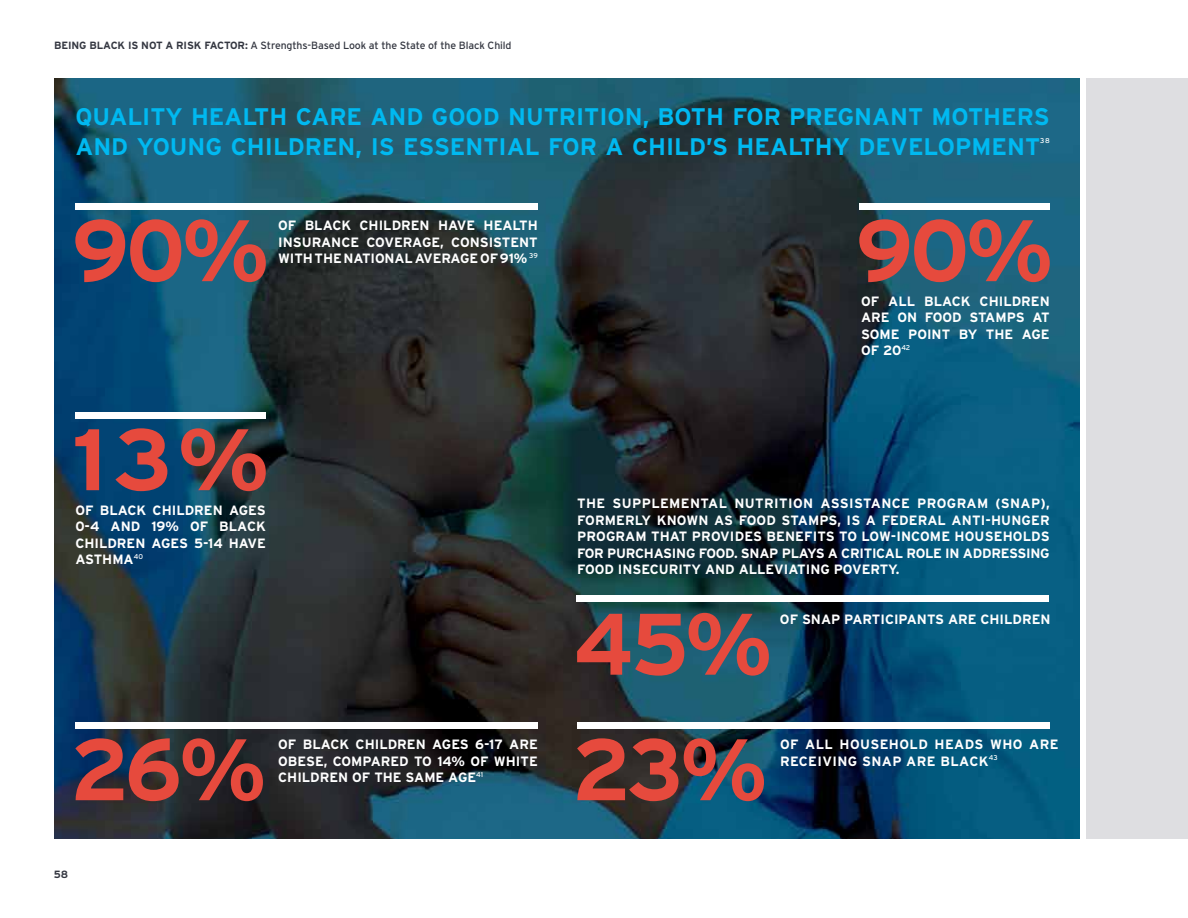
<style>
.page{position:relative;width:1188px;height:918px;background:#fff}
.page>*{position:absolute;margin:0;border:0;box-sizing:border-box;transform-origin:0 0}
.t1{font:700 24px/30px "Interstate";color:#00b9f1}
.t2{font:700 13.5px/16.5px "Interstate";letter-spacing:.01em;color:#fff}
.t3{font:700 13.5px/16.5px "Interstate";letter-spacing:.03em;color:#fff}
.t4{font:10.5px "Interstate";letter-spacing:-.01em;color:#343741}
.t5{font:700 10.5px "Interstate";color:#343741}
.t6{font:7.05px "Interstate";color:#fff}
.s1{font-weight:700}
</style>
<div class="page">
<img style="left:54px;top:78px;width:1026px;height:761px">
<div style="left:577px;top:722px;width:473px;height:7px;background:#fff"></div>
<div style="left:576px;top:596px;width:473px;height:6px;background:#fff"></div>
<div style="left:1087px;top:78px;width:101px;height:761px;background:#dedee1"></div>
<svg style="left:75px;top:428px;width:191px;height:63px;background:#644350"></svg>
<svg style="left:75px;top:219px;width:191px;height:63px;background:#76525d"></svg>
<svg style="left:75px;top:738px;width:188px;height:63px;background:#7c3939"></svg>
<svg style="left:577px;top:613px;width:192px;height:63px;background:#794f52"></svg>
<svg style="left:577px;top:738px;width:187px;height:63px;background:#7b4140"></svg>
<svg style="left:859px;top:219px;width:191px;height:63px;background:#7b555c"></svg>
<div style="left:75px;top:722px;width:463px;height:7px;background:#fff"></div>
<div style="left:75px;top:204px;width:463px;height:6px;background:#fff"></div>
<div style="left:859px;top:204px;width:191px;height:6px;background:#fff"></div>
<div style="left:75px;top:413px;width:191px;height:6px;background:#fff"></div>
<p class="t4" style="left:54px;top:39px;width:459px"><span class="s1">BEING BLACK IS NOT A RISK FACTOR:</span> A Strengths-Based Look at the State of the Black Child</p>
<h1 class="t1" style="left:75px;top:101px;width:973px">QUALITY HEALTH CARE AND GOOD NUTRITION, BOTH FOR PREGNANT MOTHERS<br>AND YOUNG CHILDREN, IS ESSENTIAL FOR A CHILD’S HEALTHY DEVELOPMENT</h1>
<p class="t6" style="left:1040px;top:137px;width:11px">38</p>
<p class="t2" style="left:278px;top:217px;width:261px">OF BLACK CHILDREN HAVE HEALTH<br>INSURANCE COVERAGE, CONSISTENT<br>WITH THE NATIONAL AVERAGE OF 91% <sup>39</sup></p>
<p class="t2" style="left:861px;top:293px;width:190px">OF ALL BLACK CHILDREN<br>ARE ON FOOD STAMPS</p>
<p class="t2" style="left:1032px;top:309px;width:16px">AT</p>
<p class="t2" style="left:861px;top:326px;width:108px">SOME POINT BY</p>
<p class="t2" style="left:986px;top:326px;width:65px">THE AGE</p>
<p class="t2" style="left:861px;top:342px;width:51px">OF 20<sup>42</sup></p>
<p class="t2" style="left:75px;top:502px;width:192px">OF BLACK CHILDREN AGES<br>0-4 AND 19% OF BLACK<br>CHILDREN AGES 5-14 HAVE<br>ASTHMA<sup>40</sup></p>
<p class="t2" style="left:577px;top:495px;width:474px;text-indent:272px">ISTANCE PROGRAM (SNAP), FORMERLY KNOWN AS FOOD STAMPS, IS A FEDERAL ANTI-HUNGER PROGRAM THAT PROVIDES BENEFITS TO LOW-INCOME HOUSEHOLDS FOR PURCHASING FOOD. SNAP PLAYS A CRITICAL ROLE IN ADDRESSING FOOD INSECURITY AND ALLEVIATING POVERTY.</p>
<p class="t3" style="left:577px;top:495px;width:254px">THE SUPPLEMENTAL N UTRITION ASS</p>
<p class="t2" style="left:780px;top:611px;width:272px">OF SNAP PARTICIPANTS ARE CHILDREN</p>
<p class="t5" style="left:54px;top:868px;width:16px">58</p>
<p class="t2" style="left:278px;top:736px;width:261px;text-align:justify">OF BLACK CHILDREN AGES 6-17 ARE OBESE, COMPARED TO 14% OF WHITE CHILDREN OF THE SAME AGE<sup>41</sup></p>
<p class="t3" style="left:780px;top:736px;width:280px">OF ALL HOUSEHOLD HEADS WHO ARE<br>RECEIVING SNAP ARE BLACK<sup>43</sup></p>
</div>
